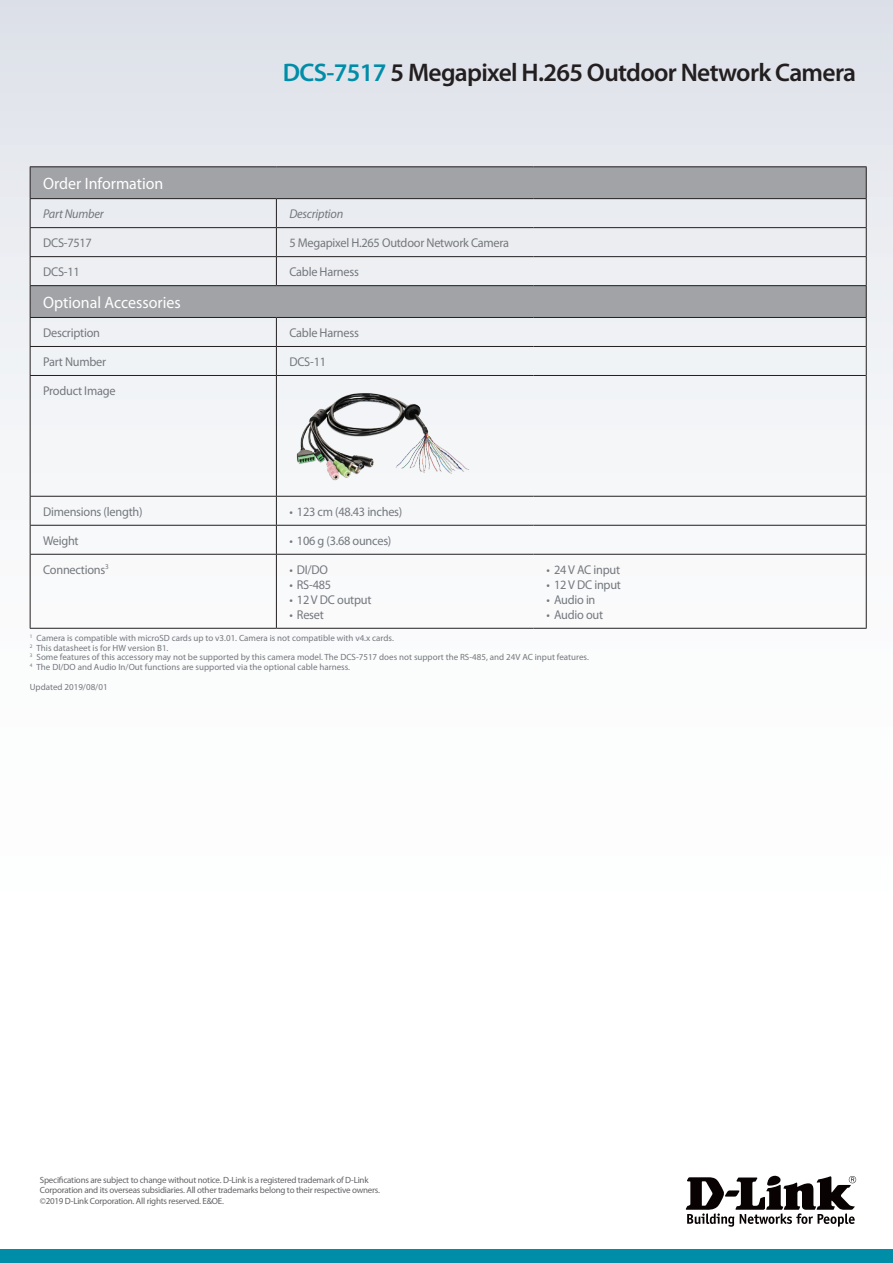
<style>
.page{position:relative;width:893px;height:1263px;background:#fff}
.page>*{position:absolute;margin:0;border:0;box-sizing:border-box;transform-origin:0 0}
.t1{font:600 25.5px "Myriad Pro";letter-spacing:-.025em;color:#231f20}
.t2{font:16.5px "Myriad Pro";color:#fff}
.t3{font:12.75px "Myriad Pro";letter-spacing:-.02em;color:#74787d}
.t4{font:italic 12.75px "Myriad Pro";letter-spacing:-.02em;color:#74787d}
.t5{font:9px/9.8px "Myriad Pro";color:#74787d}
.t6{font:9px/10.8px "Myriad Pro";letter-spacing:-.025em;color:#636366}
.s1{color:#008da8}
</style>
<div class="page">
<div style="left:0;top:0;width:893px;height:1084px;background:linear-gradient(to bottom,#e2e6ec,#fff)"></div>
<div style="left:0;top:1249px;width:893px;height:14px;background:#008da8"></div>
<svg style="left:686px;top:1176px;width:170px;height:51px"></svg>
<svg style="left:31px;top:167px;width:835px;height:150px;background:#caccd0"></svg>
<hr style="left:30px;top:166px;width:246px;height:1px;background:#231f20">
<hr style="left:30px;top:167px;width:1px;height:31px;background:#231f20">
<hr style="left:276px;top:166px;width:258px;height:1px;background:#231f20">
<hr style="left:534px;top:166px;width:333px;height:1px;background:#231f20">
<hr style="left:866px;top:167px;width:1px;height:31px;background:#231f20">
<hr style="left:30px;top:286px;width:1px;height:31px;background:#231f20">
<hr style="left:866px;top:286px;width:1px;height:31px;background:#231f20">
<hr style="left:30px;top:227px;width:246px;height:1px;background:#231f20">
<svg style="left:866px;top:199px;width:1px;height:86px"></svg>
<svg style="left:866px;top:318px;width:1px;height:57px"></svg>
<hr style="left:866px;top:375px;width:1px;height:121px;background:#231f20">
<svg style="left:866px;top:496px;width:1px;height:58px"></svg>
<hr style="left:866px;top:554px;width:1px;height:74px;background:#231f20">
<hr style="left:30px;top:317px;width:246px;height:1px;background:#231f20">
<svg style="left:30px;top:318px;width:1px;height:57px"></svg>
<hr style="left:30px;top:376px;width:1px;height:120px;background:#231f20">
<svg style="left:30px;top:497px;width:1px;height:57px"></svg>
<hr style="left:30px;top:555px;width:1px;height:73px;background:#231f20">
<hr style="left:30px;top:198px;width:246px;height:1px;background:#231f20">
<hr style="left:30px;top:285px;width:246px;height:1px;background:#231f20">
<hr style="left:276px;top:285px;width:258px;height:1px;background:#231f20">
<hr style="left:534px;top:285px;width:333px;height:1px;background:#231f20">
<hr style="left:30px;top:256px;width:246px;height:1px;background:#231f20">
<svg style="left:30px;top:199px;width:1px;height:86px"></svg>
<hr style="left:276px;top:198px;width:258px;height:1px;background:#231f20">
<hr style="left:534px;top:198px;width:333px;height:1px;background:#231f20">
<hr style="left:276px;top:227px;width:258px;height:1px;background:#231f20">
<hr style="left:534px;top:227px;width:333px;height:1px;background:#231f20">
<hr style="left:276px;top:256px;width:258px;height:1px;background:#231f20">
<svg style="left:276px;top:199px;width:1px;height:86px"></svg>
<hr style="left:534px;top:256px;width:333px;height:1px;background:#231f20">
<hr style="left:534px;top:317px;width:333px;height:1px;background:#231f20">
<hr style="left:534px;top:346px;width:332px;height:1px;background:#231f20">
<hr style="left:534px;top:375px;width:332px;height:1px;background:#231f20">
<hr style="left:534px;top:496px;width:332px;height:1px;background:#231f20">
<hr style="left:534px;top:525px;width:332px;height:1px;background:#231f20">
<hr style="left:276px;top:317px;width:258px;height:1px;background:#231f20">
<svg style="left:276px;top:318px;width:1px;height:57px"></svg>
<hr style="left:276px;top:376px;width:1px;height:120px;background:#231f20">
<svg style="left:276px;top:497px;width:1px;height:57px"></svg>
<hr style="left:276px;top:555px;width:1px;height:73px;background:#231f20">
<hr style="left:534px;top:554px;width:332px;height:1px;background:#231f20">
<hr style="left:534px;top:628px;width:333px;height:1px;background:#231f20">
<hr style="left:30px;top:346px;width:246px;height:1px;background:#231f20">
<hr style="left:30px;top:375px;width:246px;height:1px;background:#231f20">
<hr style="left:30px;top:496px;width:246px;height:1px;background:#231f20">
<hr style="left:30px;top:525px;width:246px;height:1px;background:#231f20">
<hr style="left:30px;top:554px;width:246px;height:1px;background:#231f20">
<hr style="left:30px;top:628px;width:246px;height:1px;background:#231f20">
<hr style="left:276px;top:346px;width:258px;height:1px;background:#231f20">
<hr style="left:276px;top:375px;width:258px;height:1px;background:#231f20">
<hr style="left:276px;top:496px;width:258px;height:1px;background:#231f20">
<hr style="left:276px;top:525px;width:258px;height:1px;background:#231f20">
<hr style="left:276px;top:554px;width:258px;height:1px;background:#231f20">
<hr style="left:276px;top:628px;width:258px;height:1px;background:#231f20">
<img style="left:289px;top:385px;width:187px;height:101px">
<h1 class="t1" style="left:283px;top:56px;width:575px"><span class="s1">DCS-7517</span> 5 Megapixel H.265 Outdoor Network Camera</h1>
<h2 class="t2" style="left:43px;top:173px;width:122px">Order Information</h2>
<h3 class="t4" style="left:43px;top:206px;width:62px">Part Number</h3>
<h3 class="t4" style="left:289px;top:206px;width:55px">Description</h3>
<h3 class="t3" style="left:43px;top:235px;width:50px">DCS-7517</h3>
<h3 class="t3" style="left:289px;top:235px;width:221px">5 Megapixel H.265 Outdoor Network Camera</h3>
<h3 class="t3" style="left:43px;top:264px;width:38px">DCS-11</h3>
<h3 class="t3" style="left:289px;top:264px;width:71px">Cable Harness</h3>
<h2 class="t2" style="left:43px;top:292px;width:139px">Optional Accessories</h2>
<h3 class="t3" style="left:43px;top:325px;width:58px">Description</h3>
<h3 class="t3" style="left:289px;top:325px;width:71px">Cable Harness</h3>
<h3 class="t3" style="left:43px;top:354px;width:65px">Part Number</h3>
<h3 class="t3" style="left:289px;top:354px;width:38px">DCS-11</h3>
<h3 class="t3" style="left:43px;top:383px;width:74px">Product Image</h3>
<h3 class="t3" style="left:43px;top:503px;width:101px">Dimensions (length)</h3>
<h3 class="t3" style="left:289px;top:503px;width:115px">• 123 cm (48.43 inches)</h3>
<h3 class="t3" style="left:43px;top:532px;width:37px">Weight</h3>
<h3 class="t3" style="left:289px;top:532px;width:104px">• 106 g (3.68 ounces)</h3>
<h3 class="t3" style="left:43px;top:561px;width:67px">Connections<sup>3</sup></h3>
<h3 class="t3" style="left:289px;top:561px;width:40px">• DI/DO</h3>
<h3 class="t3" style="left:289px;top:576px;width:43px">• RS-485</h3>
<h3 class="t3" style="left:289px;top:591px;width:83px">• 12 V DC output</h3>
<h3 class="t3" style="left:289px;top:606px;width:36px">• Reset</h3>
<h3 class="t3" style="left:547px;top:561px;width:75px">• 24 V AC input</h3>
<h3 class="t3" style="left:547px;top:576px;width:76px">• 12 V DC input</h3>
<h3 class="t3" style="left:547px;top:591px;width:50px">• Audio in</h3>
<h3 class="t3" style="left:547px;top:606px;width:58px">• Audio out</h3>
<p class="t5" style="left:30px;top:633px;width:561px"><sup>1</sup> Camera is compatible with microSD cards up to v3.01. Camera is not compatible with v4.x cards.<br><sup>2</sup> This datasheet is for HW version B1.<br><sup>3</sup> Some features of this accessory may not be supported by this camera model. The DCS-7517 does not support the RS-485, and 24V AC input features.<br><sup>4</sup> The DI/DO and Audio In/Out functions are supported via the optional cable harness.</p>
<p class="t5" style="left:30px;top:682px;width:79px">Updated 2019/08/01</p>
<p class="t6" style="left:40px;top:1174px;width:342px">Specifications are subject to change without notice. D-Link is a registered trademark of D-Link<br>Corporation and its overseas subsidiaries. All other trademarks belong to their respective owners. ©2019 D-Link Corporation. All rights reserved. E&amp;OE.</p>
</div>
